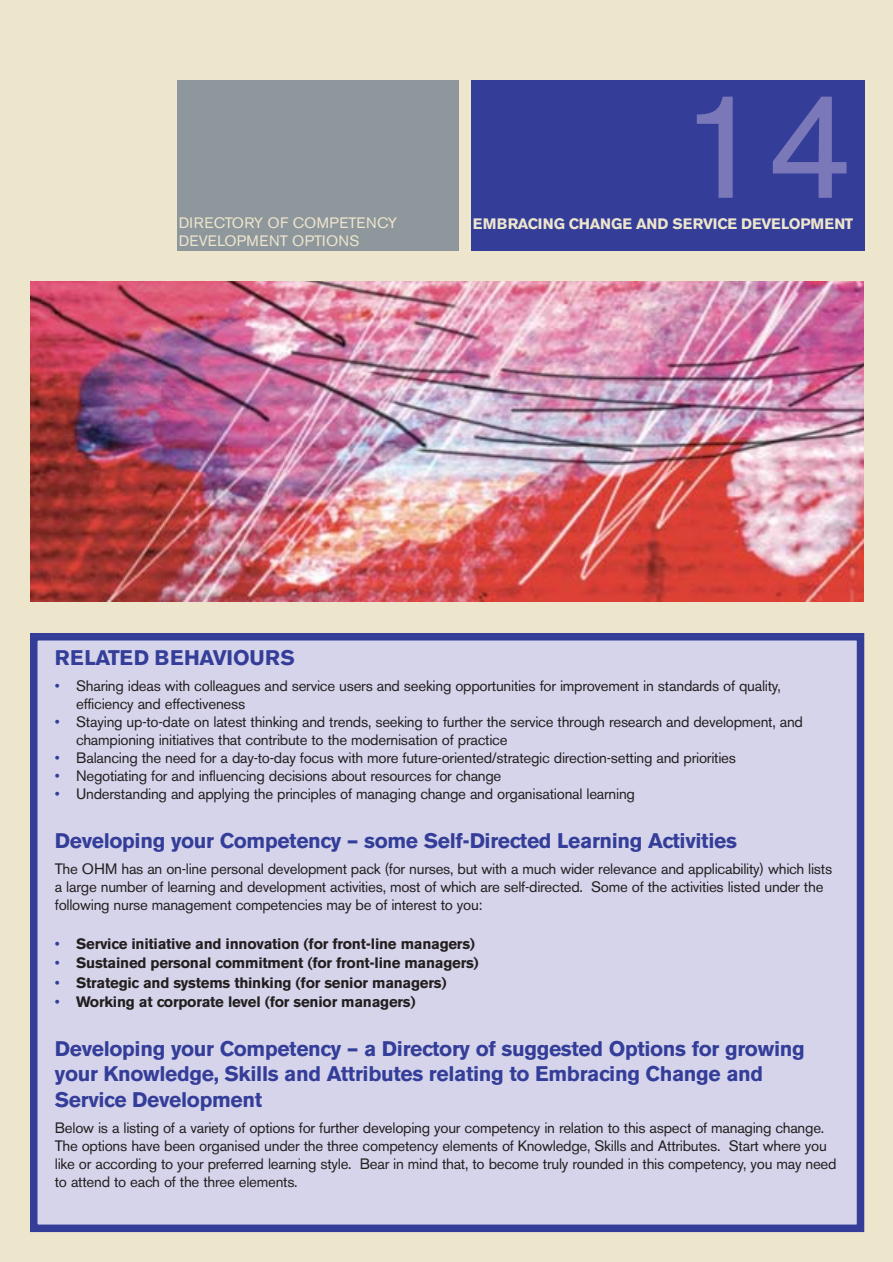
<style>
.page{position:relative;width:893px;height:1262px;background:#fff}
.page>*{position:absolute;margin:0;border:0;box-sizing:border-box;transform-origin:0 0}
.t1{font:150px "Akzidenz Grotesk BE";color:#7a78b9}
.t2{font:700 21px/25.2px "Akzidenz Grotesk BE";letter-spacing:-.015em;color:#343e99}
.t3{font:700 21px "Akzidenz Grotesk BE";letter-spacing:.005em;color:#343e99}
.t4{font:15px/18px "Akzidenz Grotesk BE";letter-spacing:-.02em;color:#231f1f}
.t5{font:700 15px "Akzidenz Grotesk BE";letter-spacing:-.015em;color:#231f1f}
.t6{font:15px/18px "Akzidenz Grotesk BE";letter-spacing:.02em;color:#eee5cd}
.t7{font:700 15px "Akzidenz Grotesk BE";letter-spacing:-.025em;color:#eee5cd}
.s1{color:#343e99}
.s2{font-weight:400;color:#343e99}
</style>
<div class="page">
<div style="left:0;top:0;width:892px;height:1262px;background:#eee5cd"></div>
<div style="left:34px;top:636px;width:826px;height:592px;background:#d6d4eb"></div>
<div style="left:30px;top:633px;width:834px;height:599px;border:8px solid #343e99"></div>
<img style="left:30px;top:282px;width:833px;height:319px">
<div style="left:177px;top:81px;width:281px;height:170px;background:#8e979c"></div>
<div style="left:471px;top:81px;width:393px;height:170px;background:#343e99"></div>
<h1 class="t1" style="left:679px;top:92px;width:176px">14</h1>
<p class="t6" style="left:179px;top:215px;width:220px">DIRECTORY OF COMPETENCY<br>DEVELOPMENT OPTIONS</p>
<p class="t7" style="left:472px;top:218px;width:382px">EMBRACING CHANGE AND SERVICE DEVELOPMENT</p>
<h2 class="t3" style="left:55px;top:650px;width:242px">RELATED BEHAVIOURS</h2>
<p class="t4" style="left:76px;top:678px;width:706px;text-indent:-21px"><span class="s1">•</span> Sharing ideas with colleagues and service users and seeking opportunities for improvement in standards of quality, efficiency and effectiveness</p>
<p class="t4" style="left:76px;top:714px;width:728px;text-indent:-21px"><span class="s1">•</span> Staying up-to-date on latest thinking and trends, seeking to further the service through research and development, and championing initiatives that contribute to the modernisation of practice</p>
<p class="t4" style="left:55px;top:750px;width:682px"><span class="s1">•</span> Balancing the need for a day-to-day focus with more future-oriented/strategic direction-setting and priorities</p>
<p class="t4" style="left:55px;top:768px;width:448px"><span class="s1">•</span> Negotiating for and influencing decisions about resources for change</p>
<p class="t4" style="left:55px;top:786px;width:581px"><span class="s1">•</span> Understanding and applying the principles of managing change and organisational learning</p>
<h2 class="t2" style="left:55px;top:830px;width:683px">Developing your Competency – some Self-Directed Learning Activities</h2>
<p class="t4" style="left:55px;top:861px;width:778px">The OHM has an on-line personal development pack (for nurses, but with a much wider relevance and applicability) which lists a large number of learning and development activities, most of which are self-directed. Some of the activities listed under the following nurse management competencies may be of interest to you:</p>
<p class="t5" style="left:55px;top:938px;width:422px"><span class="s2">•</span> Service initiative and innovation (for front-line managers)</p>
<p class="t5" style="left:55px;top:957px;width:425px"><span class="s2">•</span> Sustained personal commitment (for front-line managers)</p>
<p class="t5" style="left:55px;top:977px;width:393px"><span class="s2">•</span> Strategic and systems thinking (for senior managers)</p>
<p class="t5" style="left:55px;top:996px;width:362px"><span class="s2">•</span> Working at corporate level (for senior managers)</p>
<h2 class="t2" style="left:55px;top:1038px;width:751px">Developing your Competency – a Directory of suggested Options for growing your Knowledge, Skills and Attributes relating to Embracing Change and<br>Service Development</h2>
<p class="t4" style="left:55px;top:1120px;width:783px">Below is a listing of a variety of options for further developing your competency in relation to this aspect of managing change.<br>The options have been organised under the three competency elements of Knowledge, Skills and Attributes. Start where you like or according to your preferred learning style. Bear in mind that, to become truly rounded in this competency, you may need to attend to each of the three elements.</p>
</div>
